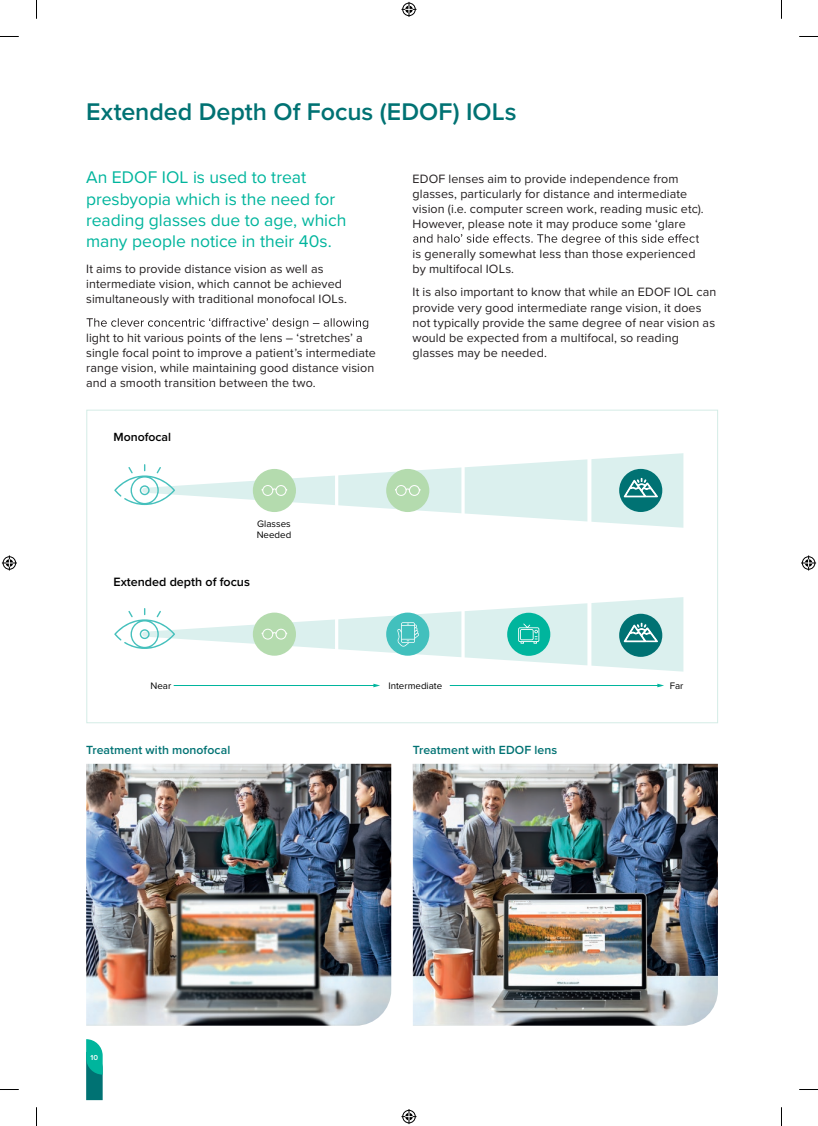
<style>
.page{position:relative;width:818px;height:1126px;background:#fff}
.page>*{position:absolute;margin:0;border:0;box-sizing:border-box;transform-origin:0 0}
.t1{font:600 25px "Proxima Nova";color:#007273}
.t2{font:17.5px/21.2px "Proxima Nova";color:#00b59d}
.t3{font:12.5px/15px "Proxima Nova";letter-spacing:.005em;color:#231f20}
.t4{font:600 12.5px "Proxima Nova";color:#000001}
.t5{font:600 12.25px "Proxima Nova";letter-spacing:.005em;color:#007273}
.t6{font:600 12.25px "Proxima Nova";color:#000001}
.t7{font:9.75px/11.6px "Proxima Nova";color:#000001}
.t8{font:600 7.5px "Proxima Nova";color:#fff}
</style>
<div class="page">
<svg style="left:86px;top:318px;width:282px;height:11px"></svg>
<svg style="left:413px;top:234px;width:285px;height:11px"></svg>
<hr style="left:449px;top:685px;width:209px;height:1px;background:#00b59d">
<svg style="left:657px;top:683px;width:6px;height:4px"></svg>
<hr style="left:173px;top:685px;width:201px;height:1px;background:#00b59d">
<svg style="left:373px;top:683px;width:7px;height:4px"></svg>
<svg style="left:114px;top:453px;width:569px;height:74px"></svg>
<svg style="left:114px;top:597px;width:569px;height:74px"></svg>
<img style="left:86px;top:763px;width:305px;height:262px">
<img style="left:412px;top:763px;width:305px;height:262px">
<svg style="left:86px;top:1039px;width:17px;height:60px"></svg>
<svg style="left:0;top:36px;width:19px;height:1px"></svg>
<svg style="left:799px;top:36px;width:18px;height:1px"></svg>
<svg style="left:0;top:1089px;width:19px;height:1px"></svg>
<svg style="left:799px;top:1089px;width:18px;height:1px"></svg>
<svg style="left:36px;top:0;width:1px;height:19px"></svg>
<svg style="left:36px;top:1107px;width:1px;height:18px"></svg>
<svg style="left:401px;top:2px;width:15px;height:15px"></svg>
<svg style="left:401px;top:1109px;width:15px;height:14px"></svg>
<svg style="left:2px;top:555px;width:15px;height:15px"></svg>
<svg style="left:801px;top:555px;width:14px;height:15px"></svg>
<h1 class="t1" style="left:86px;top:93px;width:431px">Extended Depth Of Focus (EDOF) IOLs</h1>
<h2 class="t2" style="left:86px;top:166px;width:261px">An EDOF IOL is used to treat presbyopia which is the need for reading glasses due to age, which many people notice in their 40s.</h2>
<p class="t3" style="left:86px;top:260px;width:262px">It aims to provide distance vision as well as intermediate vision, which cannot be achieved simultaneously with traditional monofocal IOLs.</p>
<p class="t3" style="left:86px;top:329px;width:291px">light to hit various points of the lens – ‘stretches’ a single focal point to improve a patient’s intermediate range vision, while maintaining good distance vision and a smooth transition between the two.</p>
<p class="t6" style="left:113px;top:428px;width:59px">Monofocal</p>
<p class="t7" style="left:256px;top:517px;width:36px">Glasses<br>Needed</p>
<p class="t4" style="left:113px;top:572px;width:138px">Extended depth of focus</p>
<p class="t3" style="left:412px;top:170px;width:292px">EDOF lenses aim to provide independence from glasses, particularly for distance and intermediate vision (i.e. computer screen work, reading music etc).<br>However, please note it may produce some ‘glare</p>
<p class="t3" style="left:412px;top:245px;width:284px">is generally somewhat less than those experienced by multifocal IOLs.</p>
<p class="t3" style="left:412px;top:284px;width:305px">It is also important to know that while an EDOF IOL can provide very good intermediate range vision, it does not typically provide the same degree of near vision as would be expected from a multifocal, so reading glasses may be needed.</p>
<p class="t7" style="left:150px;top:679px;width:22px">Near</p>
<p class="t7" style="left:388px;top:679px;width:55px">Intermediate</p>
<p class="t7" style="left:669px;top:679px;width:15px">Far</p>
<p class="t5" style="left:86px;top:740px;width:145px">Treatment with monofocal</p>
<p class="t5" style="left:412px;top:740px;width:146px">Treatment with EDOF lens</p>
<p class="t8" style="left:90px;top:1051px;width:9px">10</p>
</div>
